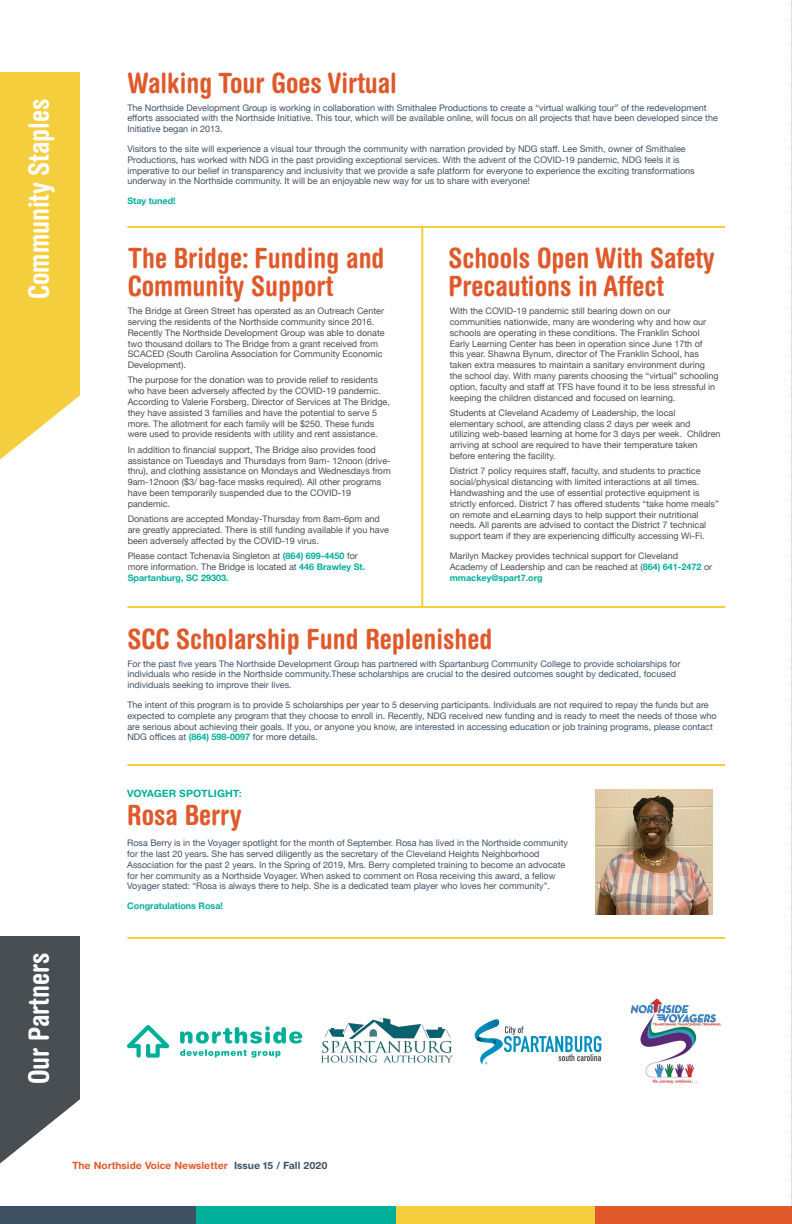
<style>
.page{position:relative;width:792px;height:1224px;background:#fff}
.page>*{position:absolute;margin:0;border:0;box-sizing:border-box;transform-origin:0 0}
.t1{font:700 condensed 28px/28px "Helvetica Rounded LT Std";color:#df592a}
.t2{font:700 condensed 28px "Helvetica Rounded LT Std";color:#fff}
.t3{font:700 10px "Helvetica Rounded LT Std";color:#df592a}
.t4{font:700 10px "Helvetica Rounded LT Std";color:#00af9a}
.Body{font:9px/10.8px "Helvetica Neue";color:#494e53}
.Body-2{font:9px/10.8px "Helvetica Neue";color:#3f5263}
.Body-3{font:700 9px "Helvetica Neue";color:#00af9a}
.s1{font-weight:700;color:#00af9a}
.s2{color:#3f5263}
</style>
<div class="page">
<svg style="left:791px;top:1px;width:1px;height:1205px"></svg>
<div style="left:0;top:1206px;width:196px;height:18px;background:#3f5263"></div>
<div style="left:196px;top:1206px;width:200px;height:18px;background:#00af9a"></div>
<div style="left:396px;top:1206px;width:200px;height:18px;background:#f5ce3d"></div>
<div style="left:596px;top:1206px;width:196px;height:18px;background:#df592a"></div>
<svg style="left:0;top:72px;width:80px;height:388px;background:#f5d24d"></svg>
<svg style="left:0;top:936px;width:80px;height:228px;background:#62666a"></svg>
<img style="left:595px;top:789px;width:117px;height:126px">
<img style="left:631px;top:998px;width:91px;height:86px">
<svg style="left:180px;top:1026px;width:122px;height:32px"></svg>
<svg style="left:127px;top:1025px;width:42px;height:33px"></svg>
<svg style="left:474px;top:1019px;width:127px;height:45px"></svg>
<hr style="left:127px;top:937px;width:598px;height:2px;background:#f5ce3d">
<hr style="left:127px;top:606px;width:598px;height:2px;background:#f5ce3d">
<hr style="left:127px;top:226px;width:598px;height:2px;background:#f5ce3d">
<hr style="left:421px;top:227px;width:2px;height:379px;background:#f5ce3d">
<hr style="left:127px;top:764px;width:598px;height:2px;background:#f5ce3d">
<img style="left:321px;top:1018px;width:131px;height:45px">
<h1 class="t2" style="left:22px;top:299px;width:202px;rotate:-90deg">Community Staples</h1>
<h1 class="t2" style="left:22px;top:1084px;width:133px;rotate:-90deg">Our Partners</h1>
<h1 class="t1" style="left:127px;top:68px;width:271px">Walking Tour Goes Virtual</h1>
<p class="Body-2" style="left:127px;top:102px;width:592px">The Northside Development Group is working in collaboration with Smithalee Productions to create a “virtual walking tour” of the redevelopment efforts associated with the Northside Initiative. This tour, which will be available online, will focus on all projects that have been developed since the<br>Initiative began in 2013.</p>
<p class="Body-2" style="left:127px;top:144px;width:569px">Visitors to the site will experience a visual tour through the community with narration provided by NDG staff. Lee Smith, owner of Smithalee Productions, has worked with NDG in the past providing exceptional services. With the advent of the COVID-19 pandemic, NDG feels it is imperative to our belief in transparency and inclusivity that we provide a safe platform for everyone to experience the exciting transformations underway in the Northside community. It will be an enjoyable new way for us to share with everyone!</p>
<p class="Body-3" style="left:127px;top:194px;width:50px">Stay tuned!</p>
<h1 class="t1" style="left:128px;top:244px;width:258px">The Bridge: Funding and<br>Community Support</h1>
<h2 class="Body" style="left:128px;top:306px;width:258px">The Bridge at Green Street has operated as an Outreach Center serving the residents of the Northside community since 2016.<br>Recently The Northside Development Group was able to donate two thousand dollars to The Bridge from a grant received from SCACED (South Carolina Association for Community Economic Development).</h2>
<h2 class="Body" style="left:128px;top:375px;width:264px">The purpose for the donation was to provide relief to residents who have been adversely affected by the COVID-19 pandemic.<br>According to Valerie Forsberg, Director of Services at The Bridge, they have assisted 3 families and have the potential to serve 5 more. The allotment for each family will be $250. These funds were used to provide residents with utility and rent assistance.</h2>
<h2 class="Body" style="left:128px;top:445px;width:264px">In addition to financial support, The Bridge also provides food assistance on Tuesdays and Thursdays from 9am- 12noon (drive&shy;thru), and clothing assistance on Mondays and Wednesdays from 9am-12noon ($3/ bag-face masks required). All other programs have been temporarily suspended due to the COVID-19 pandemic.</h2>
<h2 class="Body" style="left:128px;top:514px;width:263px">Donations are accepted Monday-Thursday from 8am-6pm and are greatly appreciated. There is still funding available if you have been adversely affected by the COVID-19 virus.</h2>
<p class="Body" style="left:128px;top:551px;width:239px">Please contact Tchenavia Singleton at <span class="s1">(864) 699-4450</span> for more information. The Bridge is located at <span class="s1">446 Brawley St.<br>Spartanburg, SC 29303.</span></p>
<h1 class="t1" style="left:448px;top:244px;width:268px">Schools Open With Safety<br>Precautions in Affect</h1>
<h2 class="Body" style="left:450px;top:306px;width:270px">With the COVID-19 pandemic still bearing down on our communities nationwide, many are wondering why and how our schools are operating in these conditions. The Franklin School Early Learning Center has been in operation since June 17th of this year. Shawna Bynum, director of The Franklin School, has taken extra measures to maintain a sanitary environment during the school day. With many parents choosing the “virtual” schooling option, faculty and staff at TFS have found it to be less stressful in keeping the children distanced and focused on learning.</h2>
<h2 class="Body" style="left:450px;top:408px;width:272px">Students at Cleveland Academy of Leadership, the local elementary school, are attending class 2 days per week and utilizing web-based learning at home for 3 days per week. Children arriving at school are required to have their temperature taken before entering the facility.</h2>
<p class="Body" style="left:450px;top:466px;width:271px">District 7 policy requires staff, faculty, and students to practice social/physical distancing with limited interactions at all times.<br>Handwashing and the use of essential protective equipment is strictly enforced. District 7 has offered students “take home meals” on remote and eLearning days to help support their nutritional needs. All parents are advised to contact the District 7 technical support team if they are experiencing difficulty accessing Wi-Fi.</p>
<p class="Body" style="left:450px;top:551px;width:264px">Marilyn Mackey provides technical support for Cleveland<br>Academy of Leadership and can be reached at (<span class="s1">864) 641-2472</span> or <span class="s1">mmackey@spart7.org</span></p>
<h1 class="t1" style="left:127px;top:624px;width:367px">SCC Scholarship Fund Replenished</h1>
<p class="Body-2" style="left:127px;top:659px;width:555px">For the past five years The Northside Development Group has partnered with Spartanburg Community College to provide scholarships for individuals who reside in the Northside community.These scholarships are crucial to the desired outcomes sought by dedicated, focused individuals seeking to improve their lives.</p>
<p class="Body-2" style="left:127px;top:700px;width:591px">The intent of this program is to provide 5 scholarships per year to 5 deserving participants. Individuals are not required to repay the funds but are expected to complete any program that they choose to enroll in. Recently, NDG received new funding and is ready to meet the needs of those who are serious about achieving their goals. If you, or anyone you know, are interested in accessing education or job training programs, please contact NDG offices at <span class="s1">(864) 598-0097</span> for more details.</p>
<h3 class="t4" style="left:127px;top:787px;width:116px">VOYAGER SPOTLIGHT:</h3>
<h1 class="t1" style="left:127px;top:800px;width:116px">Rosa Berry</h1>
<p class="Body-2" style="left:127px;top:838px;width:442px">Rosa Berry is in the Voyager spotlight for the month of September. Rosa has lived in the Northside community for the last 20 years. She has served diligently as the secretary of the Cleveland Heights Neighborhood Association for the past 2 years. In the Spring of 2019, Mrs. Berry completed training to become an advocate for her community as a Northside Voyager. When asked to comment on Rosa receiving this award, a fellow Voyager stated: “Rosa is always there to help. She is a dedicated team player who loves her community”.</p>
<p class="Body-3" style="left:127px;top:899px;width:97px">Congratulations Rosa!</p>
<p class="t3" style="left:72px;top:1160px;width:257px">The Northside Voice Newsletter <span class="s2">Issue 15 / Fall 2020</span></p>
</div>
